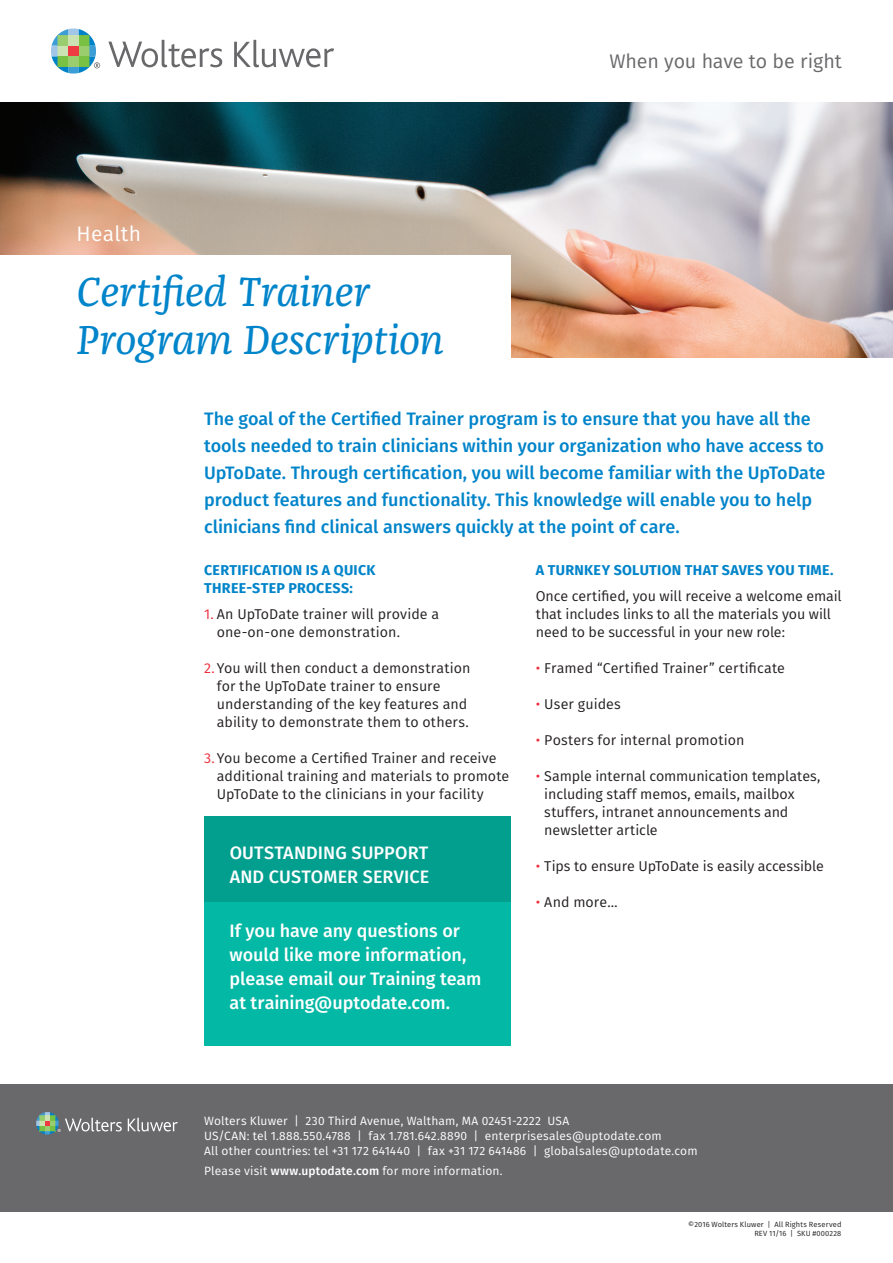
<style>
.page{position:relative;width:893px;height:1263px;background:#fff}
.page>*{position:absolute;margin:0;border:0;box-sizing:border-box;transform-origin:0 0}
.t1{font:italic 42px/48px "Franziska Pro";letter-spacing:-.01em;color:#0084ca}
.t2{font:21px "Fira Sans";letter-spacing:.015em;color:#fff}
.t3{font:19.65px "Fira Sans";letter-spacing:-.005em;color:#69696c}
.t4{font:500 18px/27px "Fira Sans";letter-spacing:-.005em;color:#0084ca}
.t5{font:500 18px/24px "Fira Sans";letter-spacing:-.005em;color:#fff}
.t6{font:14.25px/18px "Fira Sans";letter-spacing:.005em;color:#231f20}
.t7{font:700 14.25px/18px "Fira Sans";letter-spacing:.02em;color:#0084ca}
.t8{font:12px/15px "Fira Sans";letter-spacing:.015em;color:#fff}
.t9{font:7.5px/9px "Fira Sans";letter-spacing:.015em;color:#231f20;text-align:right}
.s1{color:#ee2c3b}
.s2{font-weight:500}
</style>
<div class="page">
<img style="left:0;top:102px;width:893px;height:255px">
<div style="left:0;top:255px;width:510px;height:179px;background:#fff"></div>
<svg style="left:108px;top:40px;width:114px;height:27px"></svg>
<svg style="left:234px;top:40px;width:100px;height:27px"></svg>
<svg style="left:51px;top:28px;width:49px;height:46px"></svg>
<div style="left:0;top:1084px;width:893px;height:128px;background:#69696c"></div>
<svg style="left:128px;top:1118px;width:50px;height:13px"></svg>
<svg style="left:36px;top:1112px;width:86px;height:22px"></svg>
<div style="left:204px;top:816px;width:306px;height:230px;background:#03b8a4"></div>
<div style="left:204px;top:816px;width:306px;height:85px;background:#029f8f"></div>
<h2 class="t2" style="left:77px;top:218px;width:66px">Health</h2>
<h1 class="t1" style="left:77px;top:267px;width:369px">Certified Trainer<br>Program Description</h1>
<h3 class="t3" style="left:609px;top:47px;width:234px">When you have to be right</h3>
<p class="t4" style="left:204px;top:404px;width:623px">The goal of the Certified Trainer program is to ensure that you have all the tools needed to train clinicians within your organization who have access to UpToDate. Through certification, you will become familiar with the UpToDate product features and functionality. This knowledge will enable you to help clinicians find clinical answers quickly at the point of care.</p>
<p class="t7" style="left:204px;top:560px;width:173px">CERTIFICATION IS A QUICK<br>THREE-STEP PROCESS:</p>
<p class="t6" style="left:217px;top:605px;width:224px;text-indent:-13px"><span class="s1">1.</span> An UpToDate trainer will provide a one-on-one demonstration.</p>
<p class="t6" style="left:217px;top:659px;width:255px;text-indent:-13px"><span class="s1">2.</span> You will then conduct a demonstration for the UpToDate trainer to ensure understanding of the key features and ability to demonstrate them to others.</p>
<p class="t6" style="left:217px;top:749px;width:294px;text-indent:-13px"><span class="s1">3.</span> You become a Certified Trainer and receive additional training and materials to promote<br>UpToDate to the clinicians in your facility</p>
<p class="t5" style="left:230px;top:840px;width:201px">OUTSTANDING SUPPORT<br>AND CUSTOMER SERVICE</p>
<p class="t5" style="left:230px;top:917px;width:253px">If you have any questions or would like more information, please email our Training team at training@uptodate.com.</p>
<p class="t7" style="left:536px;top:560px;width:299px">A TURNKEY SOLUTION THAT SAVES YOU TIME.</p>
<p class="t6" style="left:536px;top:587px;width:307px">Once certified, you will receive a welcome email that includes links to all the materials you will need to be successful in your new role:</p>
<p class="t6" style="left:536px;top:659px;width:251px"><span class="s1">•</span> Framed “Certified Trainer” certificate</p>
<p class="t6" style="left:536px;top:695px;width:87px"><span class="s1">•</span> User guides</p>
<p class="t6" style="left:536px;top:731px;width:210px"><span class="s1">•</span> Posters for internal promotion</p>
<p class="t6" style="left:544px;top:767px;width:278px;text-indent:-9px"><span class="s1">•</span> Sample internal communication templates, including staff memos, emails, mailbox stuffers, intranet announcements and newsletter article</p>
<p class="t6" style="left:536px;top:857px;width:290px"><span class="s1">•</span> Tips to ensure UpToDate is easily accessible</p>
<p class="t6" style="left:536px;top:893px;width:83px"><span class="s1">•</span> And more…</p>
<p class="t8" style="left:204px;top:1113px;width:495px">Wolters Kluwer | 230 Third Avenue, Waltham, MA 02451-2222 USA<br>US/CAN: tel 1.888.550.4788 | fax 1.781.642.8890 | enterprisesales@uptodate.com<br>All other countries: tel +31 172 641440 | fax +31 172 641486 | globalsales@uptodate.com</p>
<p class="t8" style="left:204px;top:1163px;width:300px">Please visit <span class="s2">www.uptodate.com</span> for more information.</p>
<p class="t9" style="left:688px;top:1220px;width:155px">©2016 Wolters Kluwer | All Rights Reserved<br>REV 11/16 | SKU #000228</p>
</div>
